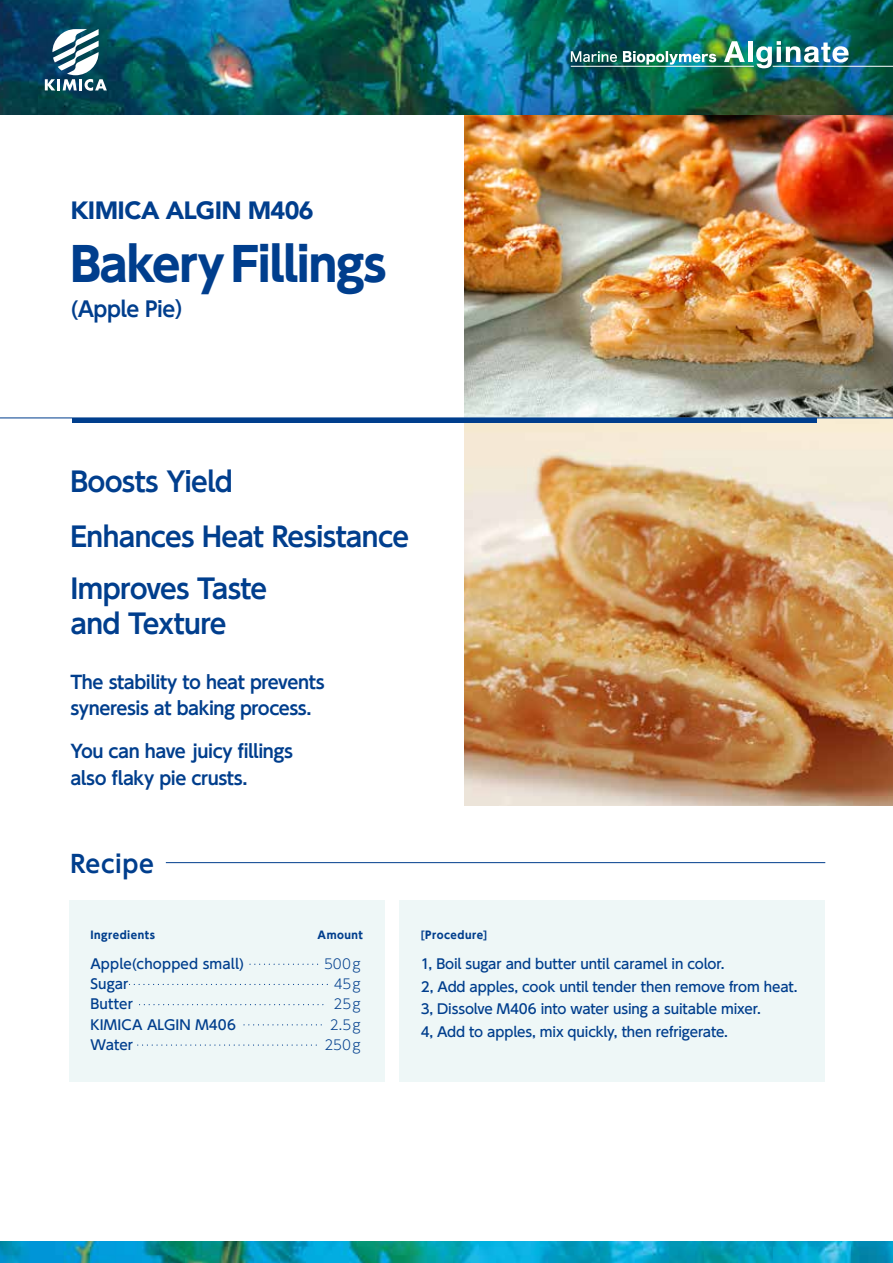
<style>
.page{position:relative;width:893px;height:1263px;background:#fff}
.page>*{position:absolute;margin:0;border:0;box-sizing:border-box;transform-origin:0 0}
.t1{font:700 46.05px "UD Shin Go Pro";letter-spacing:-.03em;color:#003e8d}
.t2{font:700 27px/35.1px "UD Shin Go Pro De";letter-spacing:-.03em;color:#003e8d}
.t3{font:900 24.9px "Avenir";letter-spacing:-.025em;color:#003e8d}
.t4{font:700 24px "UD Shin Go Pro De";letter-spacing:.025em;color:#003e8d}
.t5{font:700 20.85px "UD Shin Go Pro De";letter-spacing:-.025em;color:#003e8d}
.t6{font:700 17.85px/26.7px "UD Shin Go Pro De";letter-spacing:-.025em;color:#003e8d}
.t7{font:500 13.5px/22.5px "UD Shin Go Pro";letter-spacing:-.01em;color:#003e8d}
.t8{font:500 13.5px/20.2px "UD Shin Go Pro";letter-spacing:.015em;color:#003e8d}
.t9{font:300 13.5px/20.2px "UD Shin Go Pro";letter-spacing:-.03em;color:#003e8d;text-align:right}
.t10{font:700 10.5px "UD Shin Go Pro";letter-spacing:.045em;color:#003e8d}
</style>
<div class="page">
<img style="left:465px;top:419px;width:428px;height:386px">
<img style="left:465px;top:115px;width:428px;height:303px">
<hr style="left:72px;top:418px;width:744px;height:4px;background:#003e8d">
<hr style="left:0;top:418px;width:893px;height:1px;background:#003e8d">
<hr style="left:166px;top:862px;width:659px;height:1px;background:#003e8d">
<div style="left:69px;top:900px;width:315px;height:181px;background:#eaf5f5"></div>
<div style="left:399px;top:900px;width:425px;height:181px;background:#eaf5f5"></div>
<svg style="left:250px;top:964px;width:69px;height:1px"></svg>
<svg style="left:129px;top:984px;width:199px;height:1px"></svg>
<svg style="left:139px;top:1004px;width:185px;height:1px"></svg>
<svg style="left:244px;top:1024px;width:78px;height:1px"></svg>
<svg style="left:138px;top:1044px;width:179px;height:2px"></svg>
<img style="left:0;top:0;width:893px;height:115px">
<hr style="left:773px;top:66px;width:120px;height:1px;background:#fff">
<svg style="left:45px;top:29px;width:62px;height:62px"></svg>
<hr style="left:571px;top:66px;width:183px;height:1px;background:#fff">
<svg style="left:571px;top:51px;width:46px;height:11px"></svg>
<svg style="left:623px;top:51px;width:93px;height:14px"></svg>
<svg style="left:724px;top:41px;width:21px;height:21px"></svg>
<hr style="left:748px;top:41px;width:4px;height:21px;background:#fff">
<img style="left:756px;top:41px;width:93px;height:27px">
<img style="left:0;top:1242px;width:893px;height:21px">
<h3 class="t3" style="left:70px;top:189px;width:245px">KIMICA ALGIN M406</h3>
<h1 class="t1" style="left:70px;top:226px;width:318px">Bakery Fillings</h1>
<h3 class="t5" style="left:70px;top:292px;width:127px">(Apple Pie）</h3>
<h2 class="t2" style="left:70px;top:464px;width:164px">Boosts Yield</h2>
<h2 class="t2" style="left:70px;top:518px;width:340px">Enhances Heat Resistance</h2>
<h2 class="t2" style="left:70px;top:571px;width:198px">Improves Taste and Texture</h2>
<h3 class="t6" style="left:70px;top:668px;width:256px">The stability to heat prevents syneresis at baking process.</h3>
<h3 class="t6" style="left:70px;top:738px;width:224px">You can have juicy fillings also flaky pie crusts.</h3>
<h3 class="t4" style="left:70px;top:845px;width:85px">Recipe</h3>
<p class="t10" style="left:90px;top:927px;width:66px">Ingredients</p>
<p class="t10" style="left:318px;top:927px;width:47px">Amount</p>
<p class="t8" style="left:90px;top:953px;width:155px">Apple(chopped small)<br>Sugar<br>Butter<br>KIMICA ALGIN M406<br>Water</p>
<p class="t9" style="left:324px;top:953px;width:41px">500ｇ<br>45ｇ<br>25ｇ<br>2.5ｇ<br>250ｇ</p>
<p class="t10" style="left:421px;top:927px;width:68px">[Procedure]</p>
<p class="t7" style="left:421px;top:953px;width:378px">1, Boil sugar and butter until caramel in color.<br>2, Add apples, cook until tender then remove from heat.<br>3, Dissolve M406 into water using a suitable mixer.<br>4, Add to apples, mix quickly, then refrigerate.</p>
</div>
